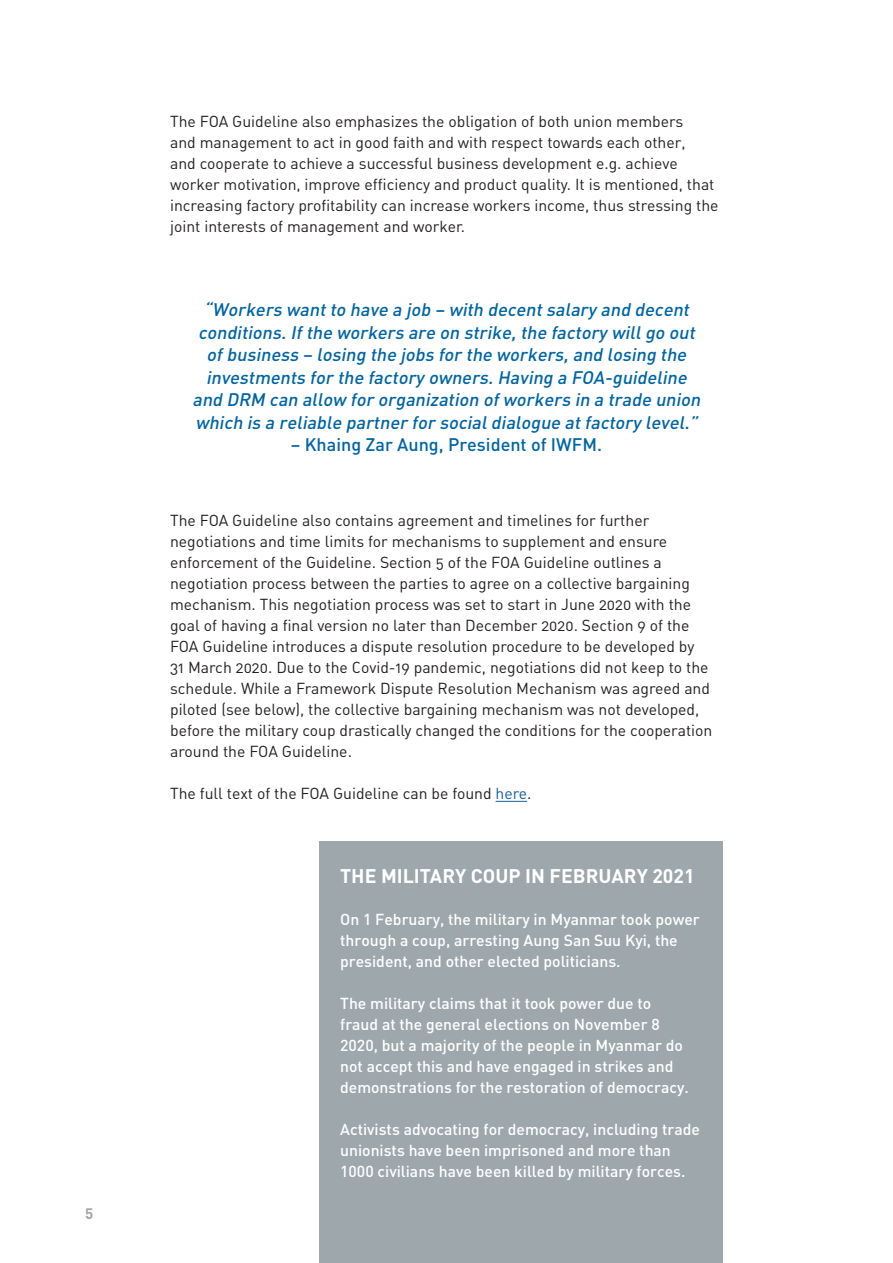
<style>
.page{position:relative;width:893px;height:1263px;background:#fff}
.page>*{position:absolute;margin:0;border:0;box-sizing:border-box;transform-origin:0 0}
.t1{font:700 19.5px "DIN";color:#fff}
.t2{font:italic 500 18px/22.5px "DIN";color:#0065a4;text-align:center}
.t3{font:500 18px "DIN";color:#0065a4}
.t4{font:15.75px/21px "DIN Regular Alternate";color:#231f20}
.t5{font:500 15.75px/21px "DIN";color:#fff}
.t6{font:700 15px "DIN";color:#9ea7ac}
.s1{color:#175d9e}
</style>
<div class="page">
<hr style="left:496px;top:801px;width:31px;height:1px;background:#175d9e">
<div style="left:319px;top:841px;width:404px;height:422px;background:#9ea7ac"></div>
<p class="t6" style="left:85px;top:1204px;width:10px">5</p>
<p class="t4" style="left:170px;top:111px;width:550px">The FOA Guideline also emphasizes the obligation of both union members<br>and management to act in good faith and with respect towards each other,<br>and cooperate to achieve a successful business development e.g. achieve worker motivation, improve efficiency and product quality. It is mentioned, that increasing factory profitability can increase workers income, thus stressing the joint interests of management and worker.</p>
<p class="t2" style="left:192px;top:298px;width:513px">“Workers wantto have a job – with decentsalary and decent conditions.Ifthe workers are on strike,the factory willgo out ofbusiness – losing the jobs for the workers,and losing the investments for the factory owners.Having a FOA-guideline and DRM can allow for organization ofworkers in a trade union which is a reliable partner for socialdialogue atfactory level.”</p>
<p class="t3" style="left:291px;top:433px;width:313px">– Khaing Zar Aung, President of IWFM.</p>
<p class="t4" style="left:170px;top:510px;width:544px">The FOA Guideline also contains agreement and timelines for further negotiations and time limits for mechanisms to supplement and ensure enforcement of the Guideline. Section 5 of the FOA Guideline outlines a negotiation process between the parties to agree on a collective bargaining mechanism. This negotiation process was set to start in June 2020 with the goal of having a final version no later than December 2020. Section 9 of the FOA Guideline introduces a dispute resolution procedure to be developed by 31 March 2020. Due to the Covid-19 pandemic, negotiations did not keep to the schedule. While a Framework Dispute Resolution Mechanism was agreed and piloted (see below), the collective bargaining mechanism was not developed, before the military coup drastically changed the conditions for the cooperation around the FOA Guideline.</p>
<p class="t4" style="left:170px;top:783px;width:363px">The full text of the FOA Guideline can be found <span class="s1">here</span>.</p>
<p class="t1" style="left:340px;top:863px;width:356px">THE MILITARY COUP IN FEBRUARY 2021</p>
<p class="t5" style="left:340px;top:908px;width:361px">On 1 February, the military in Myanmar took power through a coup, arresting Aung San Suu Kyi, the president, and other elected politicians.</p>
<p class="t5" style="left:340px;top:992px;width:350px">The military claims that it took power due to fraud at the general elections on November 8<br>2020, but a majority of the people in Myanmar do not accept this and have engaged in strikes and demonstrations for the restoration of democracy.</p>
<p class="t5" style="left:340px;top:1118px;width:361px">Activists advocating for democracy, including trade unionists have been imprisoned and more than<br>1000 civilians have been killed by military forces.</p>
</div>
